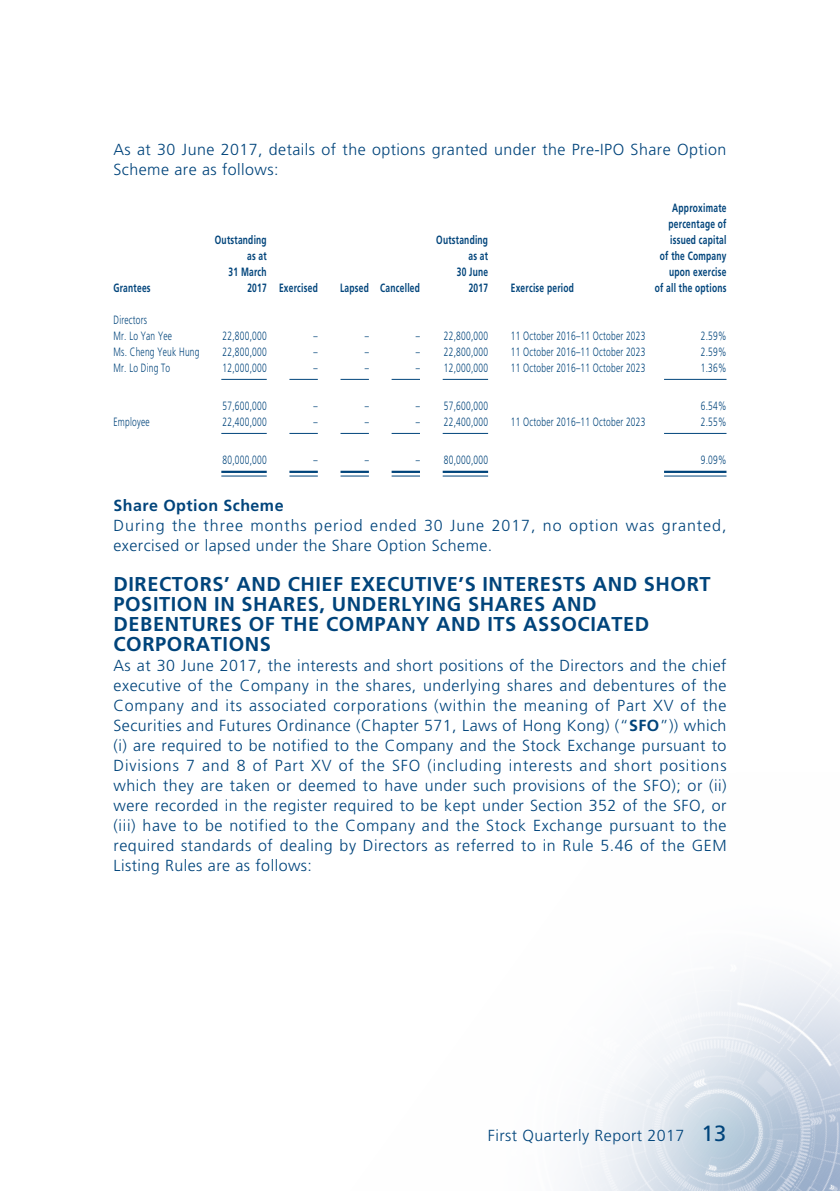
<style>
.page{position:relative;width:840px;height:1191px;background:#fff}
.page>*{position:absolute;margin:0;border:0;box-sizing:border-box;transform-origin:0 0}
._01_H1{font:700 20px/20px "Frutiger LT Std";letter-spacing:.03em;color:#00447b}
._00_txt{font:300 16px/20px "Frutiger LT Std";letter-spacing:.03em;color:#00447b}
._00_txt-2{font:300 16px/20px "Frutiger LT Std";letter-spacing:.06em;color:#00447b}
._02_H2{font:700 16px "Frutiger LT Std";letter-spacing:.03em;color:#00447b}
._50_Table_txt{font:300 12px "Frutiger LT Std";letter-spacing:.03em;color:#00447b;scale:.7 1}
._50_Table_txt-2{font:700 12px "Frutiger LT Std";letter-spacing:.03em;color:#00447b;scale:.7 1}
.s1{font-weight:700}
.s2{font-weight:400;font-size:22px}
</style>
<div class="page">
<img style="left:574px;top:960px;width:265px;height:231px">
<hr style="left:221px;top:379px;width:45px;height:1px;background:#00447b">
<svg style="left:289px;top:379px;width:28px;height:1px"></svg>
<svg style="left:340px;top:379px;width:28px;height:1px"></svg>
<svg style="left:391px;top:379px;width:29px;height:1px"></svg>
<hr style="left:442px;top:379px;width:46px;height:1px;background:#00447b">
<hr style="left:663px;top:379px;width:63px;height:1px;background:#00447b">
<hr style="left:221px;top:433px;width:45px;height:1px;background:#00447b">
<svg style="left:289px;top:433px;width:28px;height:1px"></svg>
<svg style="left:340px;top:433px;width:28px;height:1px"></svg>
<svg style="left:391px;top:433px;width:29px;height:1px"></svg>
<hr style="left:442px;top:433px;width:46px;height:1px;background:#00447b">
<hr style="left:663px;top:433px;width:63px;height:1px;background:#00447b">
<hr style="left:221px;top:471px;width:45px;height:2px;background:#00447b">
<hr style="left:221px;top:475px;width:45px;height:1px;background:#00447b">
<hr style="left:289px;top:471px;width:28px;height:2px;background:#00447b">
<svg style="left:289px;top:475px;width:28px;height:1px"></svg>
<hr style="left:340px;top:471px;width:28px;height:2px;background:#00447b">
<svg style="left:340px;top:475px;width:28px;height:1px"></svg>
<hr style="left:391px;top:471px;width:29px;height:2px;background:#00447b">
<svg style="left:391px;top:475px;width:29px;height:1px"></svg>
<hr style="left:442px;top:471px;width:46px;height:2px;background:#00447b">
<hr style="left:442px;top:475px;width:46px;height:1px;background:#00447b">
<hr style="left:663px;top:471px;width:63px;height:2px;background:#00447b">
<hr style="left:663px;top:475px;width:63px;height:1px;background:#00447b">
<p class="_00_txt" style="left:113px;top:140px;width:614px">As at 30 June 2017, details of the options granted under the Pre-IPO Share Option<br>Scheme are as follows:</p>
<p class="_50_Table_txt-2" style="left:113px;top:280px;width:55px">Grantees</p>
<p class="_50_Table_txt-2" style="left:215px;top:232px;width:76px">Outstanding</p>
<p class="_50_Table_txt-2" style="left:247px;top:248px;width:30px">as at</p>
<p class="_50_Table_txt-2" style="left:228px;top:264px;width:56px">31 March</p>
<p class="_50_Table_txt-2" style="left:247px;top:280px;width:29px">2017</p>
<p class="_50_Table_txt-2" style="left:279px;top:280px;width:57px">Exercised</p>
<p class="_50_Table_txt-2" style="left:340px;top:280px;width:43px">Lapsed</p>
<p class="_50_Table_txt-2" style="left:380px;top:280px;width:58px">Cancelled</p>
<p class="_50_Table_txt-2" style="left:436px;top:232px;width:76px">Outstanding</p>
<p class="_50_Table_txt-2" style="left:468px;top:248px;width:30px">as at</p>
<p class="_50_Table_txt-2" style="left:456px;top:264px;width:46px">30 June</p>
<p class="_50_Table_txt-2" style="left:468px;top:280px;width:29px">2017</p>
<p class="_50_Table_txt-2" style="left:510px;top:280px;width:92px">Exercise period</p>
<p class="_50_Table_txt-2" style="left:672px;top:200px;width:79px">Approximate</p>
<p class="_50_Table_txt-2" style="left:668px;top:216px;width:84px">percentage of</p>
<p class="_50_Table_txt-2" style="left:669px;top:232px;width:82px">issued capital</p>
<p class="_50_Table_txt-2" style="left:659px;top:248px;width:97px">of the Company</p>
<p class="_50_Table_txt-2" style="left:668px;top:264px;width:84px">upon exercise</p>
<p class="_50_Table_txt-2" style="left:654px;top:280px;width:104px">of all the options</p>
<p class="_50_Table_txt" style="left:113px;top:313px;width:50px">Directors</p>
<p class="_50_Table_txt" style="left:113px;top:329px;width:85px">Mr. Lo Yan Yee</p>
<p class="_50_Table_txt" style="left:222px;top:329px;width:65px">22,800,000</p>
<p class="_50_Table_txt" style="left:313px;top:329px;width:7px">–</p>
<p class="_50_Table_txt" style="left:364px;top:329px;width:7px">–</p>
<p class="_50_Table_txt" style="left:415px;top:329px;width:7px">–</p>
<p class="_50_Table_txt" style="left:443px;top:329px;width:65px">22,800,000</p>
<p class="_50_Table_txt" style="left:510px;top:329px;width:194px">11 October 2016–11 October 2023</p>
<p class="_50_Table_txt" style="left:700px;top:329px;width:38px">2.59%</p>
<p class="_50_Table_txt" style="left:113px;top:345px;width:124px">Ms. Cheng Yeuk Hung</p>
<p class="_50_Table_txt" style="left:222px;top:345px;width:65px">22,800,000</p>
<p class="_50_Table_txt" style="left:313px;top:345px;width:7px">–</p>
<p class="_50_Table_txt" style="left:364px;top:345px;width:7px">–</p>
<p class="_50_Table_txt" style="left:415px;top:345px;width:7px">–</p>
<p class="_50_Table_txt" style="left:443px;top:345px;width:65px">22,800,000</p>
<p class="_50_Table_txt" style="left:510px;top:345px;width:194px">11 October 2016–11 October 2023</p>
<p class="_50_Table_txt" style="left:700px;top:345px;width:38px">2.59%</p>
<p class="_50_Table_txt" style="left:113px;top:361px;width:83px">Mr. Lo Ding To</p>
<p class="_50_Table_txt" style="left:222px;top:361px;width:65px">12,000,000</p>
<p class="_50_Table_txt" style="left:313px;top:361px;width:7px">–</p>
<p class="_50_Table_txt" style="left:364px;top:361px;width:7px">–</p>
<p class="_50_Table_txt" style="left:415px;top:361px;width:7px">–</p>
<p class="_50_Table_txt" style="left:443px;top:361px;width:65px">12,000,000</p>
<p class="_50_Table_txt" style="left:510px;top:361px;width:194px">11 October 2016–11 October 2023</p>
<p class="_50_Table_txt" style="left:700px;top:361px;width:38px">1.36%</p>
<p class="_50_Table_txt" style="left:222px;top:399px;width:65px">57,600,000</p>
<p class="_50_Table_txt" style="left:313px;top:399px;width:7px">–</p>
<p class="_50_Table_txt" style="left:364px;top:399px;width:7px">–</p>
<p class="_50_Table_txt" style="left:415px;top:399px;width:7px">–</p>
<p class="_50_Table_txt" style="left:443px;top:399px;width:65px">57,600,000</p>
<p class="_50_Table_txt" style="left:700px;top:399px;width:38px">6.54%</p>
<p class="_50_Table_txt" style="left:113px;top:415px;width:53px">Employee</p>
<p class="_50_Table_txt" style="left:222px;top:415px;width:65px">22,400,000</p>
<p class="_50_Table_txt" style="left:313px;top:415px;width:7px">–</p>
<p class="_50_Table_txt" style="left:364px;top:415px;width:7px">–</p>
<p class="_50_Table_txt" style="left:415px;top:415px;width:7px">–</p>
<p class="_50_Table_txt" style="left:443px;top:415px;width:65px">22,400,000</p>
<p class="_50_Table_txt" style="left:510px;top:415px;width:194px">11 October 2016–11 October 2023</p>
<p class="_50_Table_txt" style="left:700px;top:415px;width:38px">2.55%</p>
<p class="_50_Table_txt" style="left:222px;top:453px;width:65px">80,000,000</p>
<p class="_50_Table_txt" style="left:313px;top:453px;width:7px">–</p>
<p class="_50_Table_txt" style="left:364px;top:453px;width:7px">–</p>
<p class="_50_Table_txt" style="left:415px;top:453px;width:7px">–</p>
<p class="_50_Table_txt" style="left:443px;top:453px;width:65px">80,000,000</p>
<p class="_50_Table_txt" style="left:700px;top:453px;width:38px">9.09%</p>
<p class="_02_H2" style="left:113px;top:496px;width:171px">Share Option Scheme</p>
<p class="_00_txt-2" style="left:113px;top:516px;width:614px">During the three months period ended 30 June 2017, no option was granted, exercised or lapsed under the Share Option Scheme.</p>
<p class="_01_H1" style="left:113px;top:574px;width:598px">DIRECTORS’ AND CHIEF EXECUTIVE’S INTERESTS AND SHORT POSITION IN SHARES, UNDERLYING SHARES AND DEBENTURES OF THE COMPANY AND ITS ASSOCIATED CORPORATIONS</p>
<p class="_00_txt" style="left:113px;top:656px;width:614px;text-align:justify">As at 30 June 2017, the interests and short positions of the Directors and the chief executive of the Company in the shares, underlying shares and debentures of the Company and its associated corporations (within the meaning of Part XV of the Securities and Futures Ordinance (Chapter 571, Laws of Hong Kong) (“<span class="s1">SFO</span>”)) which (i) are required to be notified to the Company and the Stock Exchange pursuant to Divisions 7 and 8 of Part XV of the SFO (including interests and short positions which they are taken or deemed to have under such provisions of the SFO); or (ii) were recorded in the register required to be kept under Section 352 of the SFO, or (iii) have to be notified to the Company and the Stock Exchange pursuant to the required standards of dealing by Directors as referred to in Rule 5.46 of the GEM Listing Rules are as follows:</p>
<p class="_00_txt" style="left:487px;top:1125px;width:240px">First Quarterly Report 2017 <span class="s2">13</span></p>
</div>
